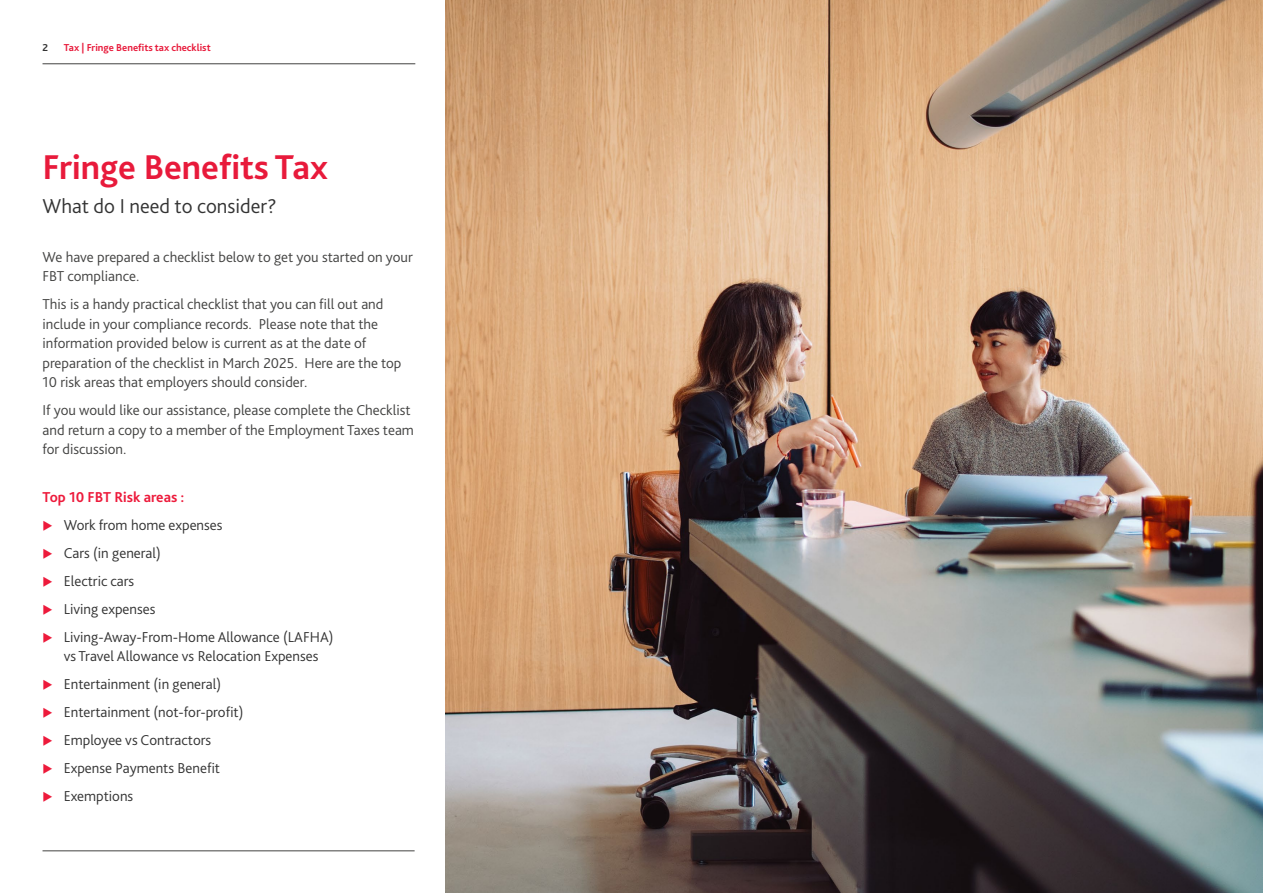
<style>
.page{position:relative;width:1263px;height:893px;background:#fff}
.page>*{position:absolute;margin:0;border:0;box-sizing:border-box;transform-origin:0 0}
.t1{font:700 36px "Bliss Pro";color:#e81a3b}
.t2{font:300 21px "Bliss Pro";color:#333}
.t3{font:300 15px/19.5px "Bliss Pro";color:#424241}
.t4{font:300 15px/28px "Bliss Pro";color:#333}
.t5{font:700 15px "Bliss Pro";color:#ed1a3b}
.t6{font:700 10.5px "Bliss Pro";color:#e81a3b}
.t7{font:700 10.5px "Bliss Pro";color:#333}
</style>
<div class="page">
<img style="left:445px;top:0;width:818px;height:893px">
<hr style="left:43px;top:850px;width:372px;height:1px;background:#424241">
<hr style="left:43px;top:64px;width:372px;height:1px;background:#424241">
<p class="t7" style="left:43px;top:40px;width:7px">2</p>
<p class="t6" style="left:64px;top:40px;width:148px">Tax | Fringe Benefits tax checklist</p>
<h1 class="t1" style="left:43px;top:145px;width:287px">Fringe Benefits Tax</h1>
<h2 class="t2" style="left:43px;top:193px;width:236px">What do I need to consider?</h2>
<p class="t3" style="left:43px;top:247px;width:372px">We have prepared a checklist below to get you started on your<br>FBT compliance.</p>
<p class="t3" style="left:43px;top:294px;width:360px">This is a handy practical checklist that you can fill out and include in your compliance records. Please note that the information provided below is current as at the date of preparation of the checklist in March 2025. Here are the top 10 risk areas that employers should consider.</p>
<p class="t3" style="left:43px;top:400px;width:373px">If you would like our assistance, please complete the Checklist and return a copy to a member of the Employment Taxes team for discussion.</p>
<p class="t5" style="left:43px;top:487px;width:144px">Top 10 FBT Risk areas :</p>
<p class="t4" style="left:64px;top:510px;width:271px">Work from home expenses<br>Cars (in general)<br>Electric cars<br>Living expenses<br>Living-Away-From-Home Allowance (LAFHA)</p>
<p class="t4" style="left:64px;top:642px;width:256px">vs Travel Allowance vs Relocation Expenses<br>Entertainment (in general)<br>Entertainment (not-for-profit)<br>Employee vs Contractors<br>Expense Payments Benefit<br>Exemptions</p>
</div>
